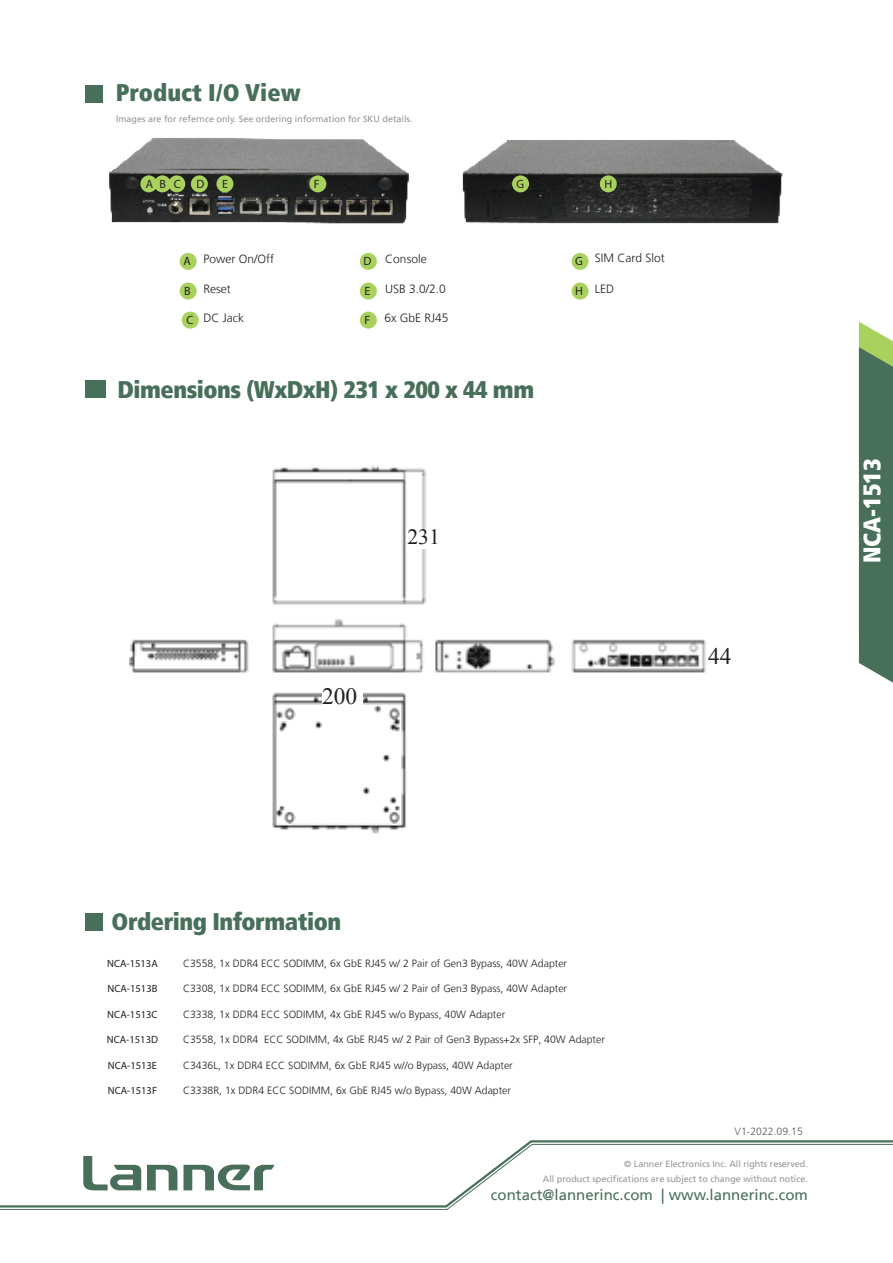
<style>
.page{position:relative;width:893px;height:1263px;background:#fff}
.page>*{position:absolute;margin:0;border:0;box-sizing:border-box;transform-origin:0 0}
.DS_Product_Name{font:900 condensed 24px "Frutiger LT";letter-spacing:-.02em;color:#486f5a}
.DS_Header_1{font:900 condensed 24px "Frutiger LT";color:#486f5a}
.DS_Header_1-2{font:900 condensed 24px "Frutiger LT";color:#fff}
.t1{font:23.4px "Times New Roman";color:#231f20}
.t2{font:21.75px "Times New Roman";color:#231f20}
.t3{font:15px "Frutiger LT";color:#486f5a}
.DS_Body_Text{font:300 12px "Frutiger LT";color:#231f20}
.DS_Body_Text-2{font:12px "Myriad Pro";color:#231f20}
.t4{font:300 10.5px "Frutiger LT";color:#231f20}
.DS_Spec_Lvl2_3{font:10.5px "Myriad Pro";color:#231f20}
.DS_Spec_Lvl2_3-2{font:300 10.5px "Frutiger LT";color:#57585a}
.DS_Body_Text-3{font:9px/15px "Frutiger LT";color:#939598;text-align:right}
</style>
<div class="page">
<svg style="left:527px;top:1140px;width:366px;height:3px"></svg>
<svg style="left:0;top:1143px;width:893px;height:67px"></svg>
<svg style="left:859px;top:322px;width:34px;height:361px;background:#587d63"></svg>
<img style="left:85px;top:85px;width:270px;height:215px">
<img style="left:355px;top:139px;width:428px;height:161px">
<img style="left:130px;top:466px;width:576px;height:368px">
<div style="left:85px;top:85px;width:17px;height:17px;background:#486f5a"></div>
<div style="left:85px;top:381px;width:21px;height:17px;background:#486f5a"></div>
<div style="left:85px;top:913px;width:17px;height:17px;background:#486f5a"></div>
<div style="left:180px;top:253px;width:17px;height:17px;background:#a8d15e;border-radius:50%"></div>
<div style="left:180px;top:283px;width:17px;height:17px;background:#a8d15e;border-radius:50%"></div>
<div style="left:360px;top:253px;width:17px;height:17px;background:#a8d15e;border-radius:50%"></div>
<div style="left:360px;top:283px;width:17px;height:17px;background:#a8d15e;border-radius:50%"></div>
<div style="left:360px;top:312px;width:17px;height:17px;background:#a8d15e;border-radius:50%"></div>
<div style="left:572px;top:253px;width:17px;height:17px;background:#a8d15e;border-radius:50%"></div>
<div style="left:322px;top:688px;width:40px;height:23px;background:#fff"></div>
<div style="left:407px;top:529px;width:36px;height:19px;background:#fff"></div>
<div style="left:216px;top:175px;width:17px;height:17px;background:#a8d15e;border-radius:50%"></div>
<div style="left:309px;top:175px;width:17px;height:17px;background:#a8d15e;border-radius:50%"></div>
<div style="left:572px;top:283px;width:17px;height:17px;background:#a8d15e;border-radius:50%"></div>
<div style="left:512px;top:175px;width:17px;height:17px;background:#a8d15e;border-radius:50%"></div>
<div style="left:600px;top:175px;width:17px;height:17px;background:#a8d15e;border-radius:50%"></div>
<div style="left:168px;top:175px;width:17px;height:17px;background:#a8d15e;border-radius:50%"></div>
<div style="left:191px;top:175px;width:17px;height:17px;background:#a8d15e;border-radius:50%"></div>
<div style="left:140px;top:175px;width:17px;height:17px;background:#a8d15e;border-radius:50%"></div>
<div style="left:154px;top:175px;width:17px;height:17px;background:#a8d15e;border-radius:50%"></div>
<div style="left:182px;top:312px;width:17px;height:17px;background:#a8d15e;border-radius:50%"></div>
<p class="DS_Header_1" style="left:116px;top:78px;width:186px">Product I/O View</p>
<p class="DS_Body_Text-3" style="left:116px;top:111px;width:298px">lmages are for refernce only. See ordering information for SKU details.</p>
<p class="DS_Body_Text-2" style="left:146px;top:176px;width:9px">A</p>
<p class="DS_Body_Text-2" style="left:160px;top:176px;width:8px">B</p>
<p class="DS_Body_Text-2" style="left:174px;top:176px;width:8px">C</p>
<p class="DS_Body_Text-2" style="left:196px;top:176px;width:9px">D</p>
<p class="DS_Body_Text-2" style="left:517px;top:176px;width:9px">G</p>
<p class="DS_Body_Text-2" style="left:604px;top:176px;width:9px">H</p>
<p class="DS_Body_Text-2" style="left:222px;top:176px;width:7px">E</p>
<p class="DS_Body_Text-2" style="left:314px;top:176px;width:7px">F</p>
<p class="DS_Body_Text-2" style="left:183px;top:254px;width:9px">A</p>
<p class="DS_Body_Text-2" style="left:184px;top:283px;width:8px">B</p>
<p class="DS_Body_Text-2" style="left:186px;top:312px;width:8px">C</p>
<p class="DS_Body_Text" style="left:204px;top:252px;width:72px">Power On/Off</p>
<p class="DS_Body_Text" style="left:204px;top:282px;width:29px">Reset</p>
<p class="DS_Body_Text" style="left:204px;top:311px;width:42px">DC Jack</p>
<p class="DS_Body_Text" style="left:385px;top:252px;width:43px">Console</p>
<p class="DS_Body_Text-2" style="left:575px;top:254px;width:9px">G</p>
<p class="DS_Body_Text" style="left:595px;top:251px;width:72px">SIM Card Slot</p>
<p class="DS_Body_Text-2" style="left:364px;top:254px;width:9px">D</p>
<p class="DS_Body_Text-2" style="left:364px;top:283px;width:7px">E</p>
<p class="DS_Body_Text-2" style="left:364px;top:312px;width:7px">F</p>
<p class="DS_Body_Text" style="left:384px;top:311px;width:66px">6x GbE RJ45</p>
<p class="DS_Body_Text-2" style="left:575px;top:283px;width:9px">H</p>
<p class="DS_Body_Text" style="left:595px;top:282px;width:21px">LED</p>
<p class="DS_Body_Text" style="left:385px;top:282px;width:62px">USB 3.0/2.0</p>
<p class="DS_Product_Name" style="left:118px;top:374px;width:418px">Dimensions (WxDxH) 231 x 200 x 44 mm</p>
<p class="t2" style="left:407px;top:522px;width:34px">231</p>
<p class="t1" style="left:322px;top:680px;width:37px">200</p>
<p class="t1" style="left:708px;top:640px;width:25px">44</p>
<p class="DS_Header_1-2" style="left:858px;top:563px;width:106px;rotate:-90deg">NCA-1513</p>
<p class="DS_Product_Name" style="left:112px;top:907px;width:231px">Ordering Information</p>
<p class="DS_Spec_Lvl2_3" style="left:107px;top:957px;width:52px">NCA-1513A</p>
<p class="t4" style="left:183px;top:957px;width:385px">C3558, 1x DDR4 ECC SODIMM, 6x GbE RJ45 w/ 2 Pair of Gen3 Bypass, 40W Adapter</p>
<p class="DS_Spec_Lvl2_3" style="left:108px;top:982px;width:51px">NCA-1513B</p>
<p class="t4" style="left:183px;top:983px;width:385px">C3308, 1x DDR4 ECC SODIMM, 6x GbE RJ45 w/ 2 Pair of Gen3 Bypass, 40W Adapter</p>
<p class="DS_Spec_Lvl2_3" style="left:107px;top:1008px;width:52px">NCA-1513C</p>
<p class="t4" style="left:183px;top:1008px;width:324px">C3338, 1x DDR4 ECC SODIMM, 4x GbE RJ45 w/o Bypass, 40W Adapter</p>
<p class="DS_Spec_Lvl2_3" style="left:107px;top:1033px;width:53px">NCA-1513D</p>
<p class="t4" style="left:183px;top:1034px;width:423px">C3558, 1x DDR4 ECC SODIMM, 4x GbE RJ45 w/ 2 Pair of Gen3 Bypass+2x SFP, 40W Adapter</p>
<p class="DS_Spec_Lvl2_3" style="left:108px;top:1059px;width:51px">NCA-1513E</p>
<p class="t4" style="left:183px;top:1059px;width:331px">C3436L, 1x DDR4 ECC SODIMM, 6x GbE RJ45 w//o Bypass, 40W Adapter</p>
<p class="DS_Spec_Lvl2_3" style="left:108px;top:1084px;width:51px">NCA-1513F</p>
<p class="t4" style="left:183px;top:1085px;width:329px">C3338R, 1x DDR4 ECC SODIMM, 6x GbE RJ45 w/o Bypass, 40W Adapter</p>
<p class="DS_Spec_Lvl2_3-2" style="left:735px;top:1125px;width:70px">V1-2022.09.15</p>
<p class="DS_Body_Text-3" style="left:543px;top:1156px;width:267px">© Lanner Electronics Inc. All rights reserved.<br>All product specifications are subject to change without notice.</p>
<h3 class="t3" style="left:491px;top:1185px;width:319px">contact@lannerinc.com | www.lannerinc.com</h3>
</div>
